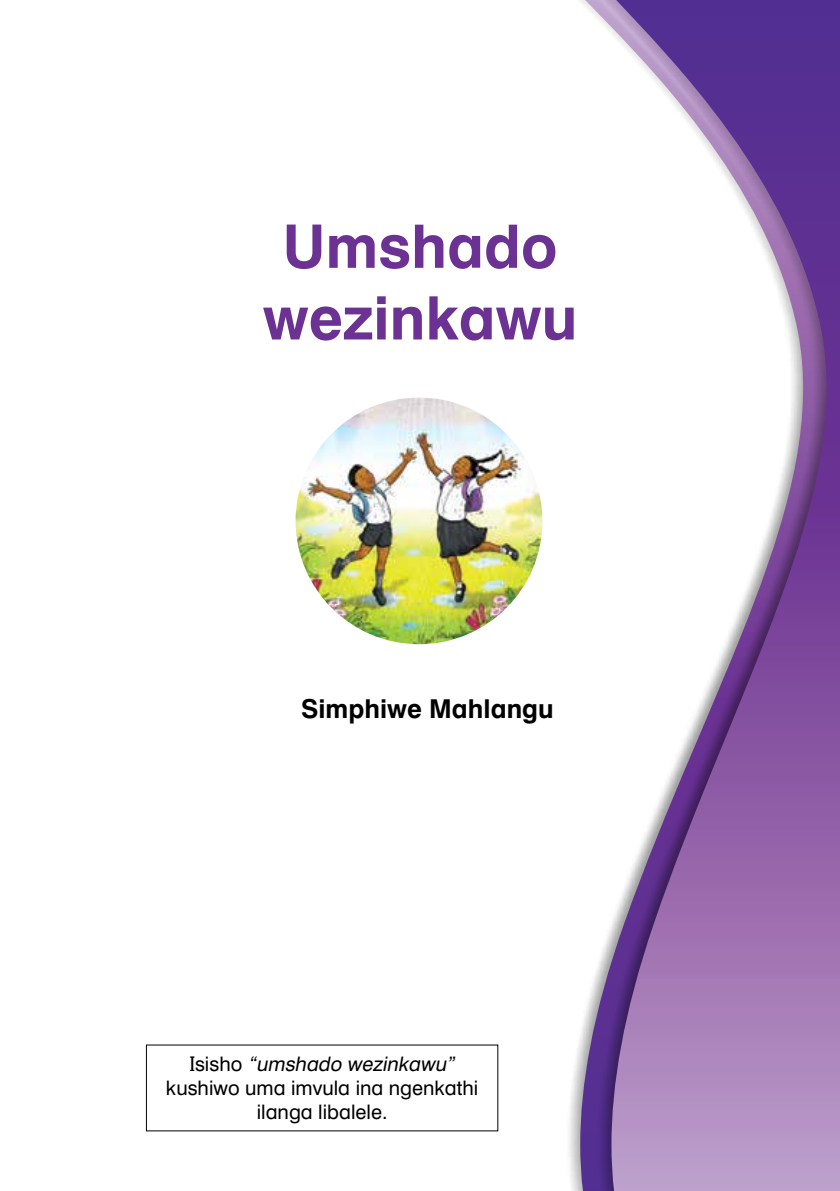
<style>
.page{position:relative;width:840px;height:1191px;background:#fff}
.page>*{position:absolute;margin:0;border:0;box-sizing:border-box;transform-origin:0 0}
.t1{font:700 60px/71.6px "Swis Forall";color:#6b3293;text-align:center}
.t2{font:700 26px "Swis Forall";color:#000}
.t3{font:20px/24px "Swis Forall";color:#000;text-align:center}
.s1{font-style:italic}
</style>
<div class="page">
<div style="left:574px;top:0;width:265px;height:1191px;background:#000;opacity:.75"></div>
<svg style="left:611px;top:0;width:228px;height:1191px"></svg>
<img style="left:295px;top:397px;width:247px;height:247px;border-radius:123px">
<h1 class="t1" style="left:262px;top:210px;width:316px">Umshado wezinkawu</h1>
<h2 class="t2" style="left:301px;top:693px;width:254px">Simphiwe Mahlangu</h2>
<p class="t3" style="left:166px;top:1053px;width:313px">I s i s h o <span class="s1">“umshado wezinkawu” </span>kushiwo uma imvula ina ngenkathi ilanga libalele.</p>
</div>
